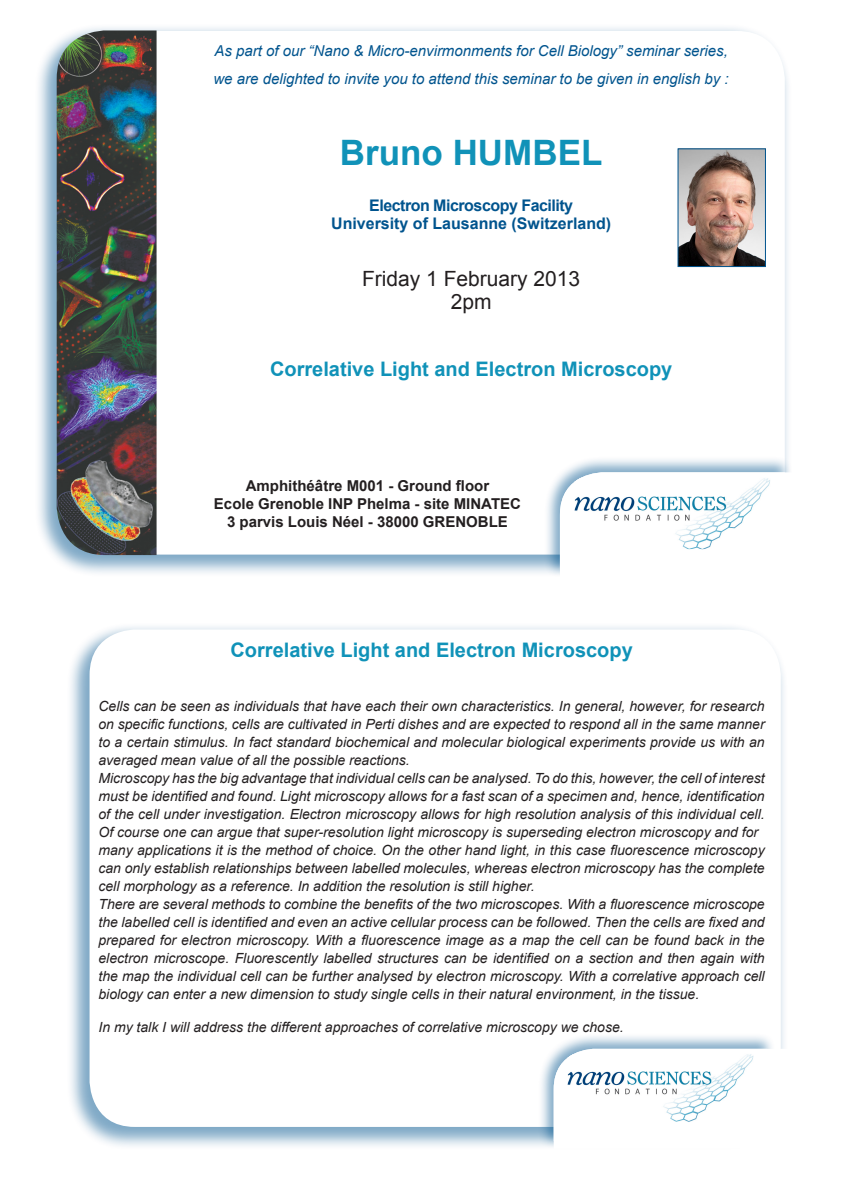
<style>
.page{position:relative;width:842px;height:1191px;background:#fff}
.page>*{position:absolute;margin:0;border:0;box-sizing:border-box;transform-origin:0 0}
.t1{font:700 35px "Arial";color:#1092b8}
.t2{font:21px/23.1px "Arial";color:#231f20;text-align:center}
.t3{font:700 20px "Arial";color:#1092b8}
.t4{font:700 16px "Arial";color:#00548e}
.t5{font:700 16px "Arial";letter-spacing:-.03em;color:#00548e}
.t6{font:italic 15px "Arial";color:#00548e}
.t7{font:700 15px/18px "Arial";color:#231f20;text-align:center}
.t8{font:italic 14px/18px "Arial";color:#231f20;text-align:justify}
</style>
<div class="page">
<div style="left:34px;top:24px;width:758px;height:554px;background:#00548e;opacity:.5"></div>
<div style="left:57px;top:31px;width:728px;height:523px;background:#fff;border-radius:48px"></div>
<img style="left:57px;top:30px;width:100px;height:525px">
<div style="left:544px;top:456px;width:249px;height:121px;background:#00548e;opacity:.5"></div>
<svg style="left:560px;top:472px;width:233px;height:106px"></svg>
<div style="left:66px;top:622px;width:722px;height:528px;background:#00548e;opacity:.5"></div>
<div style="left:90px;top:629px;width:691px;height:498px;background:#fff;border-radius:46px"></div>
<div style="left:537px;top:1032px;width:239px;height:117px;background:#00548e;opacity:.5"></div>
<svg style="left:554px;top:1048px;width:234px;height:101px"></svg>
<img style="left:679px;top:150px;width:85px;height:115px">
<div style="left:677px;top:148px;width:89px;height:119px;border:1px solid #00548e"></div>
<p class="t6" style="left:214px;top:41px;width:515px">As part of our “Nano &amp; Micro-envirmonments for Cell Biology” seminar series,</p>
<p class="t6" style="left:213px;top:69px;width:517px">we are delighted to invite you to attend this seminar to be given in english by :</p>
<p class="t1" style="left:340px;top:129px;width:264px">Bruno HUMBEL</p>
<p class="t5" style="left:369px;top:195px;width:205px">Electron Microscopy Facility</p>
<p class="t4" style="left:331px;top:212px;width:282px">University of Lausanne (Switzerland)</p>
<p class="t2" style="left:362px;top:268px;width:220px">Friday 1 February 2013<br>2pm</p>
<p class="t3" style="left:270px;top:356px;width:404px">Correlative Light and Electron Microscopy</p>
<p class="t7" style="left:214px;top:477px;width:309px">Amphithéâtre M001 - Ground floor<br>Ecole Grenoble INP Phelma - site MINATEC<br>3 parvis Louis Néel - 38000 GRENOBLE</p>
<p class="t3" style="left:230px;top:637px;width:404px">Correlative Light and Electron Microscopy</p>
<p class="t8" style="left:99px;top:697px;width:668px">Cells can be seen as individuals that have each their own characteristics. In general, however, for research on specific functions, cells are cultivated in Perti dishes and are expected to respond all in the same manner to a certain stimulus. In fact standard biochemical and molecular biological experiments provide us with an averaged mean value of all the possible reactions.</p>
<p class="t8" style="left:99px;top:769px;width:668px">Microscopy has the big advantage that individual cells can be analysed. To do this, however, the cell of interest must be identified and found. Light microscopy allows for a fast scan of a specimen and, hence, identification</p>
<p class="t8" style="left:99px;top:805px;width:668px">of the cell under investigation. Electron microscopy allows for high resolution analysis of this individual cell.<br>Of course one can argue that super-resolution light microscopy is superseding electron microscopy and for</p>
<p class="t8" style="left:99px;top:841px;width:668px">many applications it is the method of choice. On the other hand light, in this case fluorescence microscopy can only establish relationships between labelled molecules, whereas electron microscopy has the complete cell morphology as a reference. In addition the resolution is still higher.</p>
<p class="t8" style="left:99px;top:895px;width:668px">There are several methods to combine the benefits of the two microscopes. With a fluorescence microscope the labelled cell is identified and even an active cellular process can be followed. Then the cells are fixed and</p>
<p class="t8" style="left:99px;top:931px;width:668px">prepared for electron microscopy. With a fluorescence image as a map the cell can be found back in the electron microscope. Fluorescently labelled structures can be identified on a section and then again with the map the individual cell can be further analysed by electron microscopy. With a correlative approach cell biology can enter a new dimension to study single cells in their natural environment, in the tissue.</p>
<p class="t8" style="left:99px;top:1017px;width:527px">In my talk I will address the different approaches of correlative microscopy we chose.</p>
</div>
